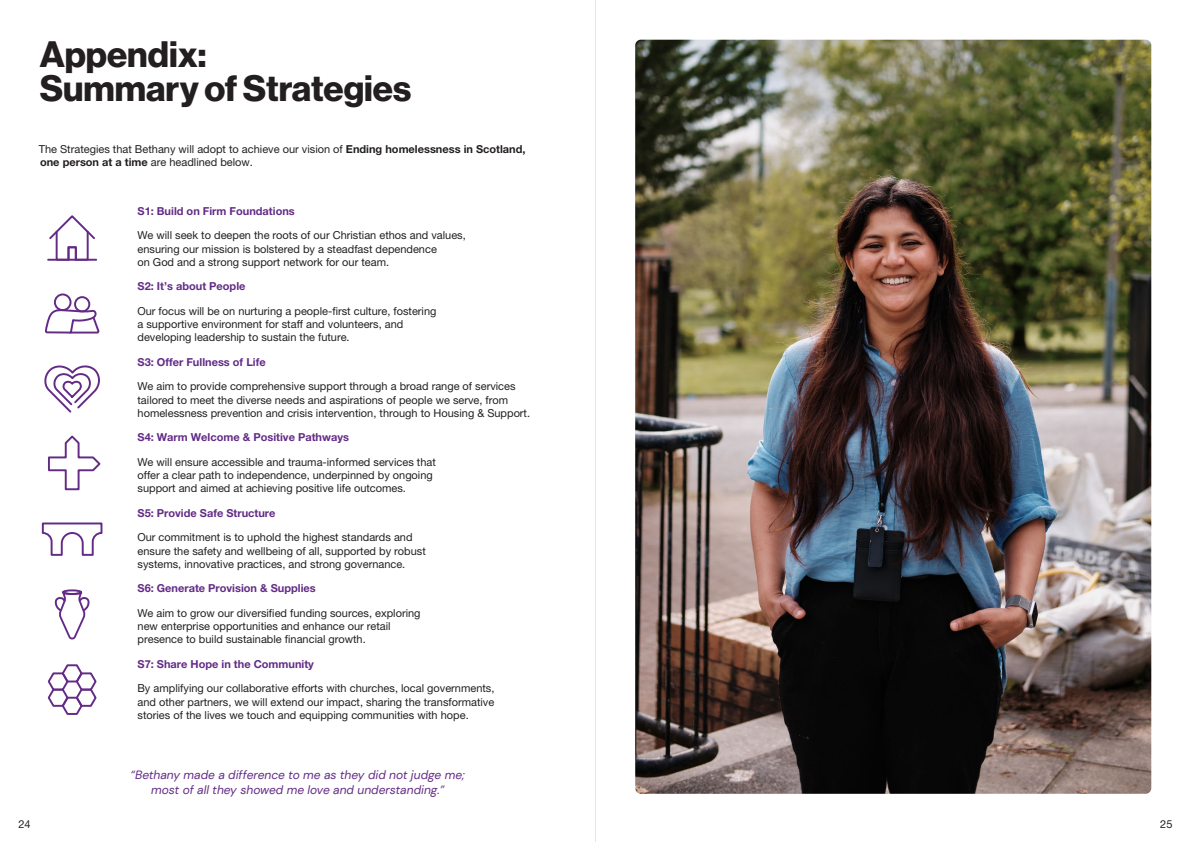
<style>
.page{position:relative;width:1191px;height:842px;background:#fff}
.page>*{position:absolute;margin:0;border:0;box-sizing:border-box;transform-origin:0 0}
.t1{font:36px/34px "N Haas Grotesk DS Pro 75 Bd";color:#231f20}
.Pull_Quotes{font:italic 12px/14.4px "DM Sans";color:#632b86;text-align:center}
.Body_Regular{font:11px/13.2px "Helvetica Neue LT Pro";color:#231f20}
.Body_Bold{font:700 11px "Helvetica Neue LT Pro";color:#632b86}
.Body_Regular-2{font:700 11px "Helvetica Neue LT Pro";color:#632b86}
.s1{font-weight:700}
</style>
<div class="page">
<svg style="left:47px;top:215px;width:50px;height:46px"></svg>
<div style="left:67px;top:246px;width:10px;height:15px;border:2px solid #632b86"></div>
<svg style="left:54px;top:589px;width:36px;height:51px"></svg>
<svg style="left:45px;top:308px;width:55px;height:26px"></svg>
<div style="left:54px;top:293px;width:17px;height:18px;border:2px solid #632b86;border-radius:50%"></div>
<div style="left:74px;top:296px;width:16px;height:16px;border:2px solid #632b86;border-radius:50%"></div>
<svg style="left:47px;top:664px;width:50px;height:51px"></svg>
<svg style="left:44px;top:365px;width:56px;height:48px"></svg>
<svg style="left:48px;top:435px;width:53px;height:56px"></svg>
<svg style="left:41px;top:522px;width:62px;height:34px"></svg>
<img style="left:635px;top:40px;width:516px;height:754px">
<hr style="left:595px;top:0;width:1px;height:842px;background:#e5e5e5">
<p class="t1" style="left:40px;top:38px;width:373px">Appendix:<br>Summary of Strategies</p>
<p class="Body_Regular" style="left:39px;top:142px;width:488px">The Strategies that Bethany will adopt to achieve our vision of <span class="s1">Ending homelessness in Scotland, one person at a time</span> are headlined below.</p>
<p class="Body_Bold" style="left:137px;top:204px;width:159px">S1: Build on Firm Foundations</p>
<p class="Body_Regular" style="left:137px;top:229px;width:330px">We will seek to deepen the roots of our Christian ethos and values, ensuring our mission is bolstered by a steadfast dependence<br>on God and a strong support network for our team.</p>
<p class="Body_Bold" style="left:137px;top:280px;width:109px">S2: It’s about People</p>
<p class="Body_Regular" style="left:137px;top:304px;width:301px">Our focus will be on nurturing a people-first culture, fostering a supportive environment for staff and volunteers, and developing leadership to sustain the future.</p>
<p class="Body_Bold" style="left:137px;top:355px;width:130px">S3: Offer Fullness of Life</p>
<p class="Body_Regular" style="left:137px;top:380px;width:394px">We aim to provide comprehensive support through a broad range of services tailored to meet the diverse needs and aspirations of people we serve, from homelessness prevention and crisis intervention, through to Housing &amp; Support.</p>
<p class="Body_Bold" style="left:137px;top:431px;width:213px">S4: Warm Welcome &amp; Positive Pathways</p>
<p class="Body_Regular" style="left:137px;top:455px;width:300px">We will ensure accessible and trauma-informed services that offer a clear path to independence, underpinned by ongoing support and aimed at achieving positive life outcomes.</p>
<p class="Body_Regular-2" style="left:137px;top:506px;width:139px">S5: Provide Safe Structure</p>
<p class="Body_Regular" style="left:137px;top:531px;width:290px">Our commitment is to uphold the highest standards and ensure the safety and wellbeing of all, supported by robust systems, innovative practices, and strong governance.</p>
<p class="Body_Bold" style="left:137px;top:582px;width:180px">S6: Generate Provision &amp; Supplies</p>
<p class="Body_Regular" style="left:137px;top:606px;width:285px">We aim to grow our diversified funding sources, exploring new enterprise opportunities and enhance our retail presence to build sustainable financial growth.</p>
<p class="Body_Bold" style="left:137px;top:657px;width:178px">S7: Share Hope in the Community</p>
<p class="Body_Regular" style="left:137px;top:682px;width:358px;text-align:justify">By amplifying our collaborative efforts with churches, local governments, and other partners, we will extend our impact, sharing the transformative stories of the lives we touch and equipping communities with hope.</p>
<p class="Pull_Quotes" style="left:131px;top:768px;width:336px">“Bethany made a difference to me as they did not judge me; most of all they showed me love and understanding.”</p>
<p class="Body_Regular" style="left:18px;top:817px;width:14px">24</p>
<p class="Body_Regular" style="left:1160px;top:817px;width:14px">25</p>
</div>
